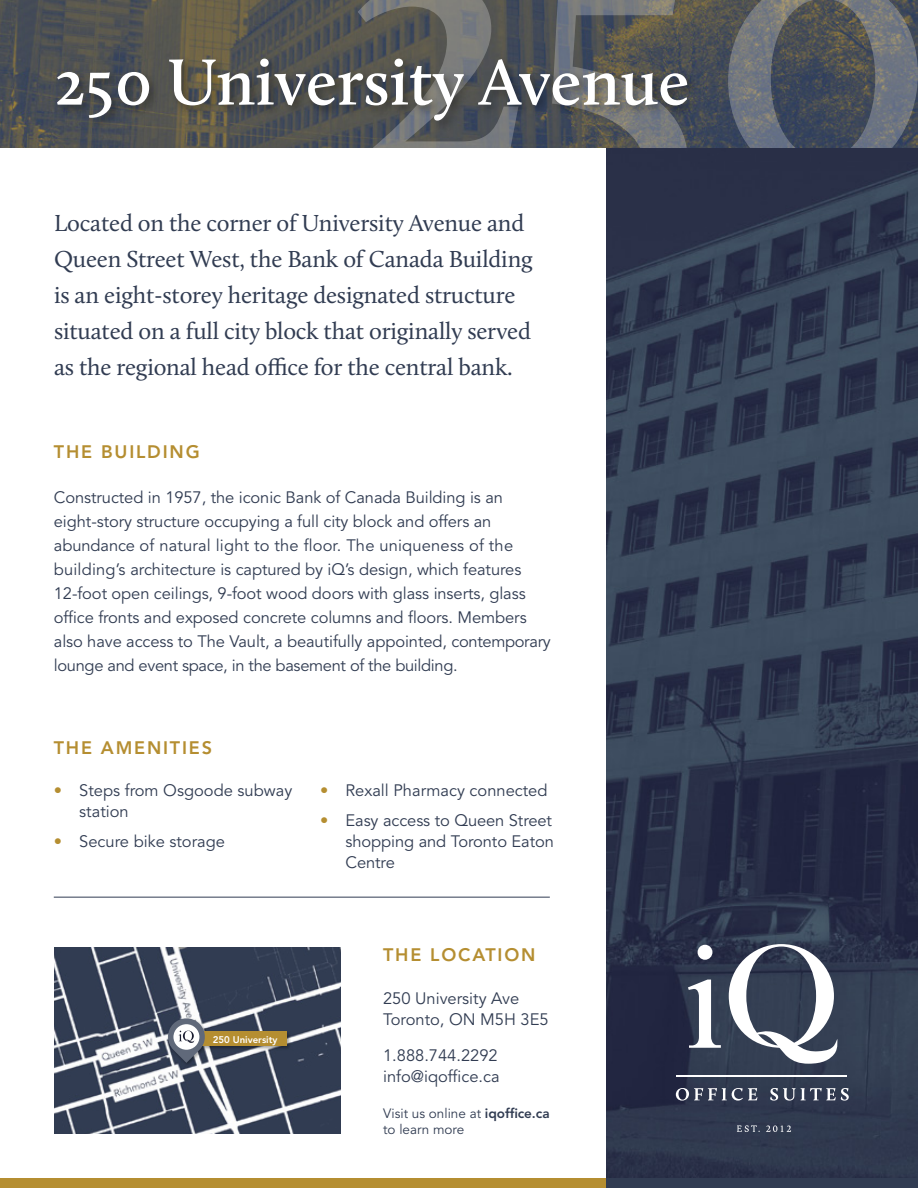
<style>
.page{position:relative;width:918px;height:1188px;background:#fff}
.page>*{position:absolute;margin:0;border:0;box-sizing:border-box;transform-origin:0 0}
.t1{font:600 67.5px "Calluna";color:#fff}
.t2{font:24px/36px "Calluna";letter-spacing:-.01em;color:#313c52}
.t3{font:800 18px "Avenir LT Std";letter-spacing:.1em;color:#b58e31}
.t4{font:16.5px/24px "Avenir LT Std";letter-spacing:-.005em;color:#313c52}
.t5{font:13.5px/16.5px "Avenir LT Std";color:#313c52}
.t6{font:800 9.6px "Avenir LT Std";color:#fff}
.s1{color:#b58e31}
.s2{font-weight:800}
</style>
<div class="page">
<img style="left:607px;top:147px;width:311px;height:1031px">
<hr style="left:54px;top:897px;width:496px;height:1px;background:#313c52">
<img style="left:0;top:0;width:357px;height:147px">
<svg style="left:357px;top:0;width:561px;height:147px;background:#5a5e63"></svg>
<div style="left:0;top:1178px;width:607px;height:10px;background:#b58e31"></div>
<div style="left:607px;top:1178px;width:311px;height:10px;background:#313c52"></div>
<img style="left:54px;top:947px;width:287px;height:187px">
<svg style="left:729px;top:944px;width:110px;height:120px"></svg>
<div style="left:698px;top:945px;width:14px;height:15px;background:#fff;border-radius:50%"></div>
<svg style="left:688px;top:980px;width:33px;height:68px"></svg>
<svg style="left:676px;top:1088px;width:81px;height:13px"></svg>
<svg style="left:770px;top:1088px;width:79px;height:13px"></svg>
<hr style="left:676px;top:1075px;width:171px;height:1px;background:#fff">
<svg style="left:737px;top:1125px;width:23px;height:7px"></svg>
<svg style="left:766px;top:1126px;width:25px;height:6px"></svg>
<div style="left:54px;top:55px;width:645px;height:77px;background:#000;opacity:.35"></div>
<div style="left:167px;top:1017px;width:124px;height:50px;background:#000;opacity:.35"></div>
<div style="left:198px;top:1032px;width:88px;height:14px;background:#b58e31"></div>
<svg style="left:168px;top:1018px;width:37px;height:45px"></svg>
<h1 class="t1" style="left:54px;top:41px;width:637px">250 University Avenue</h1>
<p class="t2" style="left:54px;top:205px;width:480px">Located on the corner of University Avenue and Queen Street West, the Bank of Canada Building is an eight-storey heritage designated structure situated on a full city block that originally served as the regional head office for the central bank.</p>
<p class="t3" style="left:54px;top:441px;width:147px">THE BUILDING</p>
<p class="t4" style="left:54px;top:486px;width:498px">Constructed in 1957, the iconic Bank of Canada Building is an eight-story structure occupying a full city block and offers an abundance of natural light to the floor. The uniqueness of the building’s architecture is captured by iQ’s design, which features 12-foot open ceilings, 9-foot wood doors with glass inserts, glass office fronts and exposed concrete columns and floors. Members also have access to The Vault, a beautifully appointed, contemporary lounge and event space, in the basement of the building.</p>
<p class="t3" style="left:54px;top:737px;width:160px">THE AMENITIES</p>
<p class="t4" style="left:79px;top:780px;width:215px;line-height:21px;text-indent:-25px"><span class="s1">•</span> Steps from Osgoode subway station</p>
<p class="t4" style="left:54px;top:830px;width:173px"><span class="s1">•</span> Secure bike storage</p>
<p class="t4" style="left:320px;top:779px;width:229px"><span class="s1">•</span> Rexall Pharmacy connected</p>
<p class="t4" style="left:346px;top:810px;width:210px;line-height:21px;text-align:justify;text-indent:-25px"><span class="s1">•</span> Easy access to Queen Street shopping and Toronto Eaton Centre</p>
<p class="t6" style="left:213px;top:1034px;width:66px">250 University</p>
<p class="t3" style="left:383px;top:944px;width:154px">THE LOCATION</p>
<p class="t4" style="left:383px;top:988px;width:167px;line-height:21px">250 University Ave<br>Toronto, ON M5H 3E5</p>
<p class="t4" style="left:383px;top:1045px;width:118px;line-height:21px">1.888.744.2292 info@iqoffice.ca</p>
<p class="t5" style="left:383px;top:1105px;width:168px">Visit us online at <span class="s2">iqoffice.ca </span>to learn more</p>
</div>
